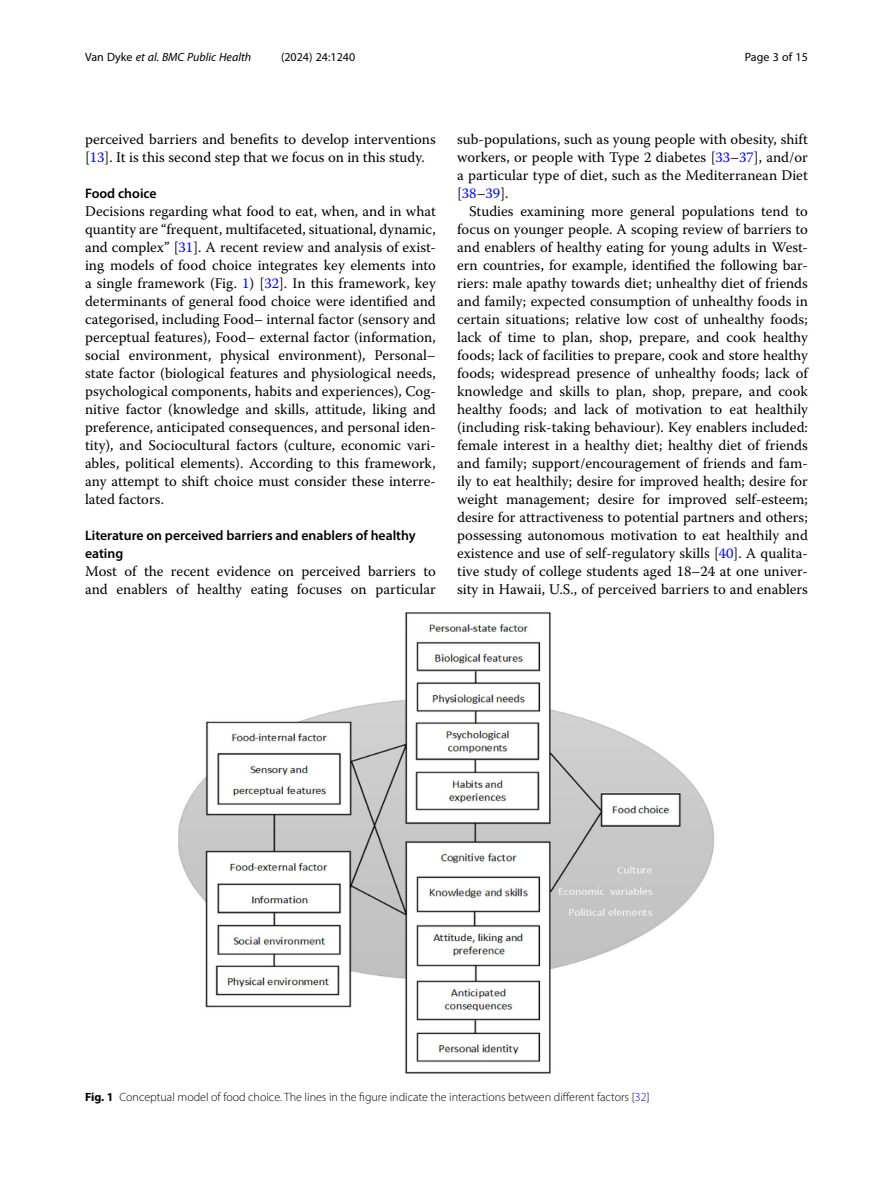
<style>
.page{position:relative;width:893px;height:1191px;background:#fff}
.page>*{position:absolute;margin:0;border:0;box-sizing:border-box;transform-origin:0 0}
.Body_Text_Indent{font:14.7px/18px "Warnock Pro";color:#000}
.Body_Text{font:14.7px/18px "Warnock Pro";color:#000;text-align:justify}
.Head_2{font:600 13.8px/18px "Myriad Pro";color:#000}
.Figure_Caption{font:300 12px "Myriad Pro";color:#000}
.t1{font:italic 12px "Myriad Pro";color:#000}
.t2{font:12px "Myriad Pro";color:#000}
.s1{font-style:normal}
.s2{color:#00f}
.s3{font-weight:700}
</style>
<div class="page">
<img style="left:179px;top:612px;width:535px;height:462px">
<p class="t1" style="left:85px;top:50px;width:168px"><span class="s1">Van Dyke</span> et al. BMC Public Health</p>
<p class="t2" style="left:281px;top:50px;width:76px">(2024) 24:1240</p>
<p class="t2" style="left:745px;top:50px;width:65px">Page 3 of 15</p>
<p class="Body_Text_Indent" style="left:85px;top:130px;width:352px">perceived barriers and benefits to develop interventions [<span class="s2">13</span>]. It is this second step that we focus on in this study.</p>
<p class="Head_2" style="left:85px;top:184px;width:73px">Food choice</p>
<p class="Body_Text" style="left:85px;top:202px;width:352px">Decisions regarding what food to eat, when, and in what quantity are “frequent, multifaceted, situational, dynamic, and complex” [<span class="s2">31</span>]. A recent review and analysis of exist&shy;ing models of food choice integrates key elements into a single framework (Fig. <span class="s2">1</span>) [<span class="s2">32</span>]. In this framework, key determinants of general food choice were identified and categorised, including Food– internal factor (sensory and perceptual features), Food– external factor (information, social environment, physical environment), Personal– state factor (biological features and physiological needs, psychological components, habits and experiences), Cog&shy;nitive factor (knowledge and skills, attitude, liking and preference, anticipated consequences, and personal iden&shy;tity), and Sociocultural factors (culture, economic vari&shy;ables, political elements). According to this framework, any attempt to shift choice must consider these interre&shy;lated factors.</p>
<p class="Head_2" style="left:85px;top:526px;width:332px">Literature on perceived barriers and enablers of healthy eating</p>
<p class="Body_Text" style="left:85px;top:562px;width:352px">Most of the recent evidence on perceived barriers to and enablers of healthy eating focuses on particular</p>
<p class="Body_Text" style="left:457px;top:130px;width:352px">sub-populations, such as young people with obesity, shift workers, or people with Type 2 diabetes [<span class="s2">33</span>–<span class="s2">37</span>], and/or a particular type of diet, such as the Mediterranean Diet [<span class="s2">38</span>–<span class="s2">39</span>].</p>
<p class="Body_Text_Indent" style="left:457px;top:202px;width:352px;text-align:justify;text-indent:12px">Studies examining more general populations tend to focus on younger people. A scoping review of barriers to and enablers of healthy eating for young adults in West&shy;ern countries, for example, identified the following bar&shy;riers: male apathy towards diet; unhealthy diet of friends and family; expected consumption of unhealthy foods in certain situations; relative low cost of unhealthy foods; lack of time to plan, shop, prepare, and cook healthy foods; lack of facilities to prepare, cook and store healthy foods; widespread presence of unhealthy foods; lack of knowledge and skills to plan, shop, prepare, and cook healthy foods; and lack of motivation to eat healthily (including risk-taking behaviour). Key enablers included: female interest in a healthy diet; healthy diet of friends and family; support/encouragement of friends and fam&shy;ily to eat healthily; desire for improved health; desire for weight management; desire for improved self-esteem; desire for attractiveness to potential partners and others; possessing autonomous motivation to eat healthily and existence and use of self-regulatory skills [<span class="s2">40</span>]. A qualita&shy;tive study of college students aged 18–24 at one univer&shy;sity in Hawaii, U.S., of perceived barriers to and enablers</p>
<p class="Figure_Caption" style="left:85px;top:1089px;width:566px"><span class="s3">Fig. 1</span> Conceptual model of food choice. The lines in the figure indicate the interactions between different factors [<span class="s2">32</span>]</p>
</div>
